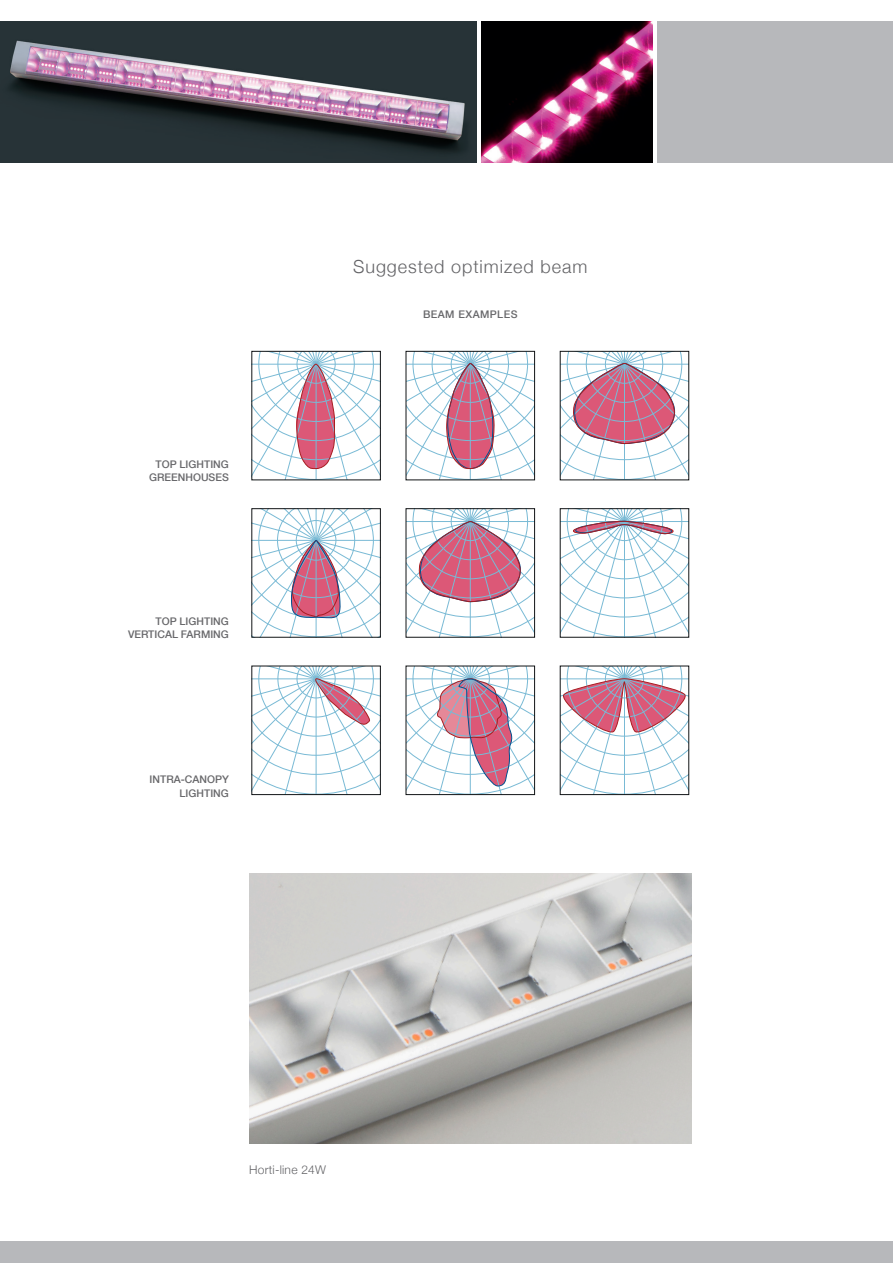
<style>
.page{position:relative;width:893px;height:1263px;background:#fff}
.page>*{position:absolute;margin:0;border:0;box-sizing:border-box;transform-origin:0 0}
.t1{font:300 18px "Helvetica Neue";letter-spacing:.05em;color:#636366}
.t2{font:300 12px "Helvetica Neue";letter-spacing:.02em;color:#636366}
.t3{font:500 10.5px "Helvetica Neue";color:#67676a}
.t4{font:500 10.5px "Helvetica Neue";letter-spacing:.04em;color:#67676a}
</style>
<div class="page">
<img style="left:249px;top:873px;width:442px;height:270px">
<div style="left:657px;top:21px;width:236px;height:141px;background:#b7b8bb"></div>
<img style="left:482px;top:21px;width:170px;height:141px">
<img style="left:0;top:21px;width:476px;height:141px">
<div style="left:0;top:1242px;width:893px;height:21px;background:#b7b8bb"></div>
<svg style="left:252px;top:351px;width:128px;height:129px"></svg>
<svg style="left:252px;top:509px;width:128px;height:128px"></svg>
<svg style="left:252px;top:666px;width:128px;height:128px"></svg>
<svg style="left:406px;top:351px;width:129px;height:129px"></svg>
<svg style="left:406px;top:509px;width:129px;height:128px"></svg>
<svg style="left:406px;top:666px;width:129px;height:128px"></svg>
<svg style="left:560px;top:351px;width:129px;height:129px"></svg>
<svg style="left:560px;top:509px;width:129px;height:128px"></svg>
<svg style="left:560px;top:666px;width:129px;height:128px"></svg>
<p class="t3" style="left:155px;top:458px;width:75px">TOP LIGHTING</p>
<p class="t3" style="left:149px;top:471px;width:81px">GREENHOUSES</p>
<p class="t3" style="left:155px;top:615px;width:75px">TOP LIGHTING</p>
<p class="t3" style="left:128px;top:628px;width:102px">VERTICAL FARMING</p>
<p class="t3" style="left:150px;top:773px;width:81px">INTRA-CANOPY</p>
<p class="t3" style="left:180px;top:786px;width:51px">LIGHTING</p>
<p class="t1" style="left:353px;top:252px;width:236px">Suggested optimized beam</p>
<p class="t4" style="left:423px;top:307px;width:96px">BEAM EXAMPLES</p>
<p class="t2" style="left:249px;top:1160px;width:78px">Horti-line 24W</p>
</div>
